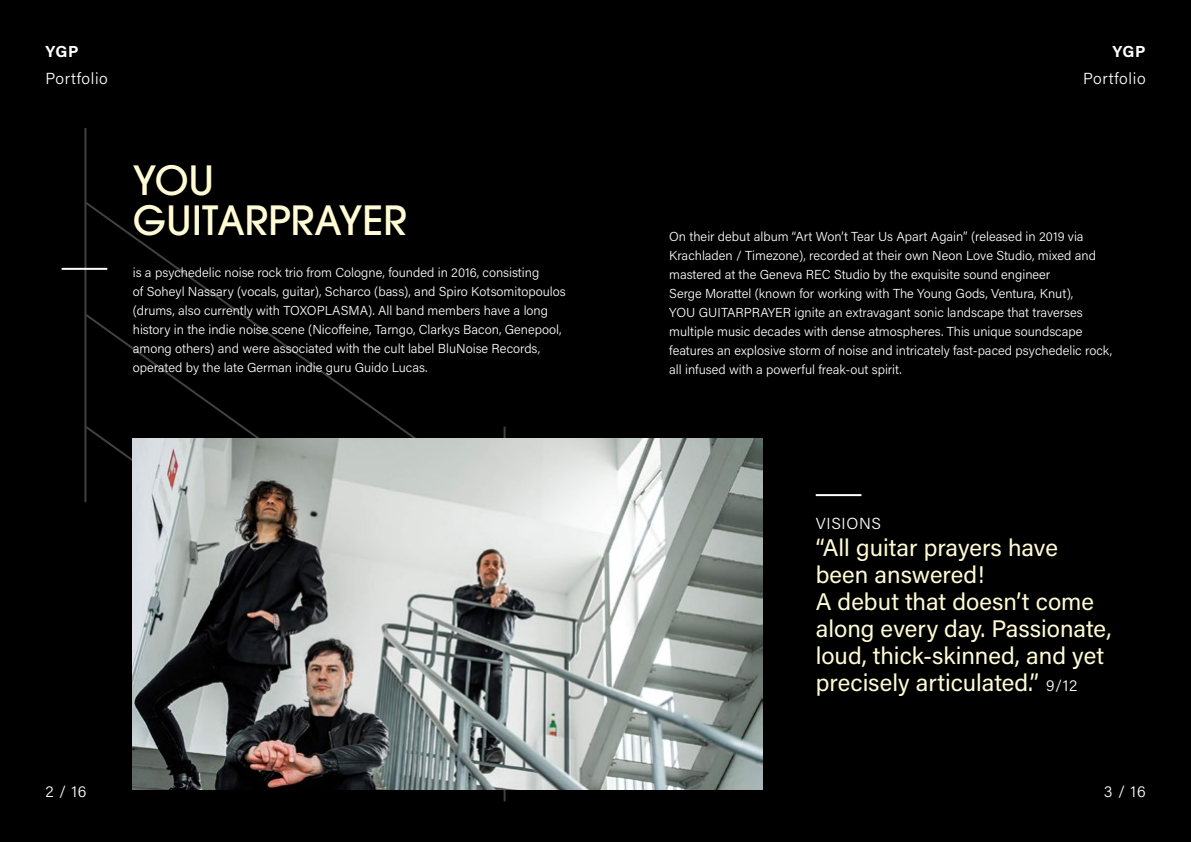
<style>
.page{position:relative;width:1191px;height:842px;background:#fff}
.page>*{position:absolute;margin:0;border:0;box-sizing:border-box;transform-origin:0 0}
.t1{font:500 40px/40px "ITC Avant Garde Pro";color:#fffcd5}
.t2{font:24px/27px "Acumin Pro";color:#fffcd5}
.t3{font:300 16px "Acumin Pro";letter-spacing:.04em;color:#fff}
.t4{font:700 16px "Acumin Pro";letter-spacing:.03em;color:#fff}
.t5{font:300 13px/19px "Acumin Pro";color:#fff}
.s1{font-weight:300;font-size:16px;color:#fff}
</style>
<div class="page">
<div style="left:0;top:0;width:595px;height:842px;background:#000"></div>
<div style="left:595px;top:0;width:596px;height:842px;background:#000"></div>
<hr style="left:503px;top:427px;width:2px;height:374px;background:#414042">
<hr style="left:84px;top:128px;width:2px;height:374px;background:#414042">
<svg style="left:83px;top:200px;width:157px;height:112px"></svg>
<svg style="left:84px;top:312px;width:312px;height:112px"></svg>
<svg style="left:84px;top:424px;width:423px;height:305px"></svg>
<img style="left:133px;top:439px;width:629px;height:350px">
<hr style="left:815px;top:494px;width:46px;height:2px;background:#fff">
<hr style="left:62px;top:268px;width:45px;height:2px;background:#fff">
<p class="t4" style="left:45px;top:40px;width:35px">YGP</p>
<p class="t3" style="left:45px;top:67px;width:64px">Portfolio</p>
<h1 class="t1" style="left:133px;top:160px;width:276px">YOU<br>GUITARPRAYER</h1>
<p class="t5" style="left:133px;top:263px;width:434px">is a psychedelic noise rock trio from Cologne, founded in 2016, consisting<br>of Soheyl Nassary (vocals, guitar), Scharco (bass), and Spiro Kotsomitopoulos (drums, also currently with TOXOPLASMA). All band members have a long history in the indie noise scene (Nicoffeine, Tarngo, Clarkys Bacon, Genepool, among others) and were associated with the cult label BluNoise Records, operated by the late German indie guru Guido Lucas.</p>
<p class="t4" style="left:1112px;top:40px;width:35px">YGP</p>
<p class="t3" style="left:1083px;top:67px;width:64px">Portfolio</p>
<p class="t5" style="left:669px;top:227px;width:444px">On their debut album “Art Won’t Tear Us Apart Again” (released in 2019 via Krachladen / Timezone), recorded at their own Neon Love Studio, mixed and mastered at the Geneva REC Studio by the exquisite sound engineer<br>Serge Morattel (known for working with The Young Gods, Ventura, Knut),<br>YOU GUITARPRAYER ignite an extravagant sonic landscape that traverses multiple music decades with dense atmospheres. This unique soundscape features an explosive storm of noise and intricately fast-paced psychedelic rock, all infused with a powerful freak-out spirit.</p>
<p class="t3" style="left:815px;top:512px;width:67px">VISIONS</p>
<h2 class="t2" style="left:815px;top:533px;width:297px">“All guitar prayers have been answered!<br>A debut that doesn’t come along every day. Passionate, loud, thick-skinned, and yet precisely articulated.” <span class="s1">9/12</span></h2>
<p class="t3" style="left:45px;top:780px;width:43px">2 / 16</p>
<p class="t3" style="left:1104px;top:780px;width:43px">3 / 16</p>
</div>
